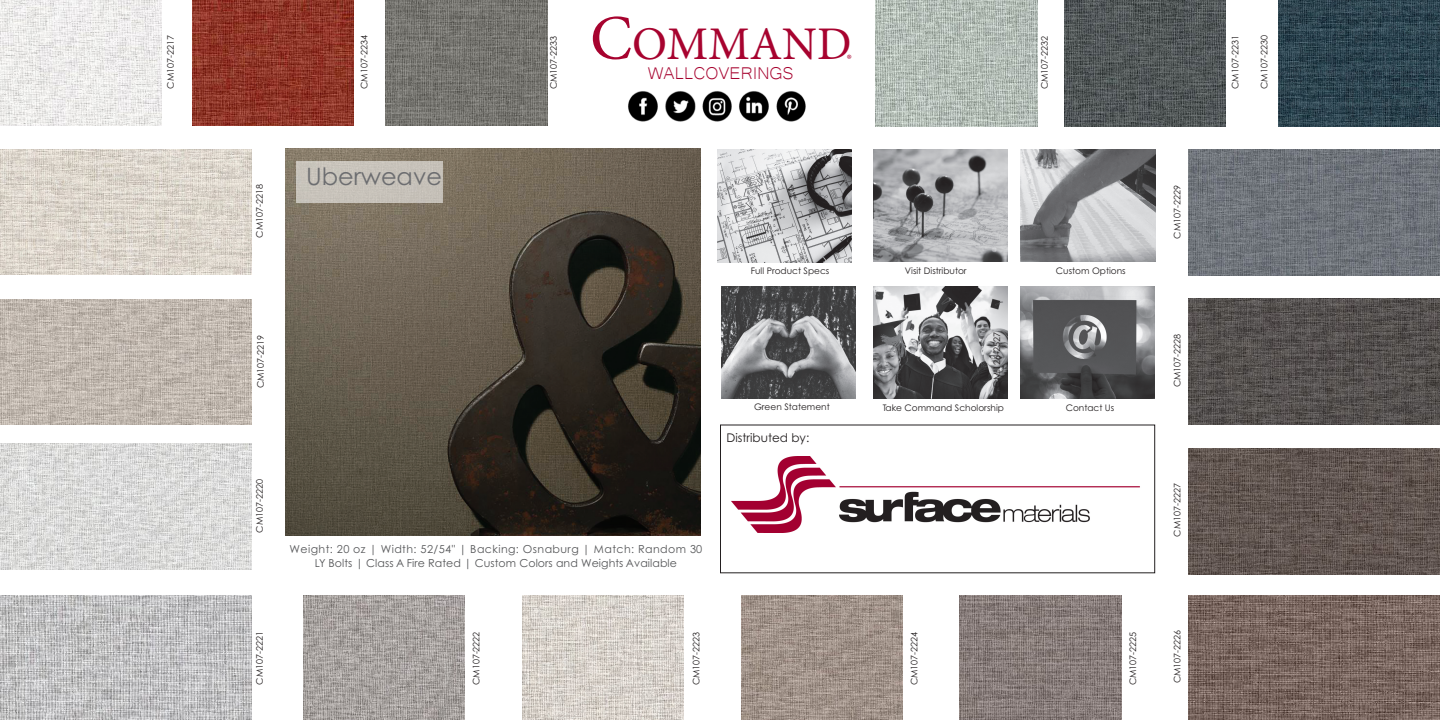
<style>
.page{position:relative;width:1440px;height:720px;background:#fff}
.page>*{position:absolute;margin:0;border:0;box-sizing:border-box;transform-origin:0 0}
.t1{font:46.8px "Minion Pro";color:#a7032f}
.t2{font:24px "Century Gothic Pro";color:#6c6d70}
.t3{font:22px "Microsoft Yi Baiti";color:#a7032f}
.t4{font:15.6px "Minion Pro";color:#a7032f}
.t5{font:12px "Century Gothic Pro";color:#231f20}
.t6{font:11px/14.4px "Century Gothic Pro";letter-spacing:.005em;color:#57585a;text-align:center}
.t7{font:9px "Century Gothic Pro";color:#231f20}
.s1{font-size:63.4px}
</style>
<div class="page">
<img style="left:285px;top:148px;width:416px;height:387px">
<img style="left:1189px;top:149px;width:251px;height:126px">
<img style="left:1189px;top:298px;width:251px;height:126px">
<img style="left:1189px;top:448px;width:251px;height:126px">
<img style="left:873px;top:286px;width:134px;height:112px">
<img style="left:873px;top:150px;width:134px;height:112px">
<img style="left:721px;top:286px;width:135px;height:112px">
<img style="left:718px;top:150px;width:134px;height:112px">
<img style="left:1021px;top:286px;width:134px;height:113px">
<img style="left:1021px;top:150px;width:134px;height:112px">
<div style="left:296px;top:161px;width:147px;height:41px;background:#c7c2ba"></div>
<img style="left:0;top:0;width:161px;height:126px">
<img style="left:0;top:149px;width:252px;height:126px">
<img style="left:0;top:299px;width:252px;height:126px">
<img style="left:0;top:443px;width:252px;height:126px">
<img style="left:0;top:595px;width:252px;height:124px">
<img style="left:1189px;top:595px;width:251px;height:125px">
<img style="left:1279px;top:0;width:161px;height:127px">
<img style="left:303px;top:596px;width:162px;height:123px">
<img style="left:522px;top:596px;width:161px;height:123px">
<img style="left:741px;top:596px;width:162px;height:123px">
<img style="left:960px;top:596px;width:161px;height:124px">
<img style="left:192px;top:0;width:162px;height:126px">
<img style="left:386px;top:0;width:161px;height:126px">
<img style="left:876px;top:0;width:161px;height:126px">
<img style="left:1065px;top:0;width:161px;height:126px">
<img style="left:731px;top:457px;width:409px;height:76px">
<img style="left:628px;top:91px;width:68px;height:31px">
<img style="left:702px;top:91px;width:67px;height:31px">
<img style="left:776px;top:91px;width:30px;height:31px">
<p class="t7" style="left:165px;top:89px;width:55px;rotate:-90deg">CM107-2217</p>
<h1 class="t1" style="left:590px;top:12px;width:263px"><span class="s1">C</span>OMMAND</h1>
<p class="t7" style="left:359px;top:89px;width:55px;rotate:-90deg">CM107-2234</p>
<p class="t7" style="left:548px;top:89px;width:55px;rotate:-90deg">CM107-2233</p>
<p class="t7" style="left:1039px;top:89px;width:55px;rotate:-90deg">CM107-2232</p>
<p class="t7" style="left:1230px;top:89px;width:55px;rotate:-90deg">CM107-2231</p>
<h3 class="t4" style="left:847px;top:49px;width:7px">®</h3>
<h3 class="t3" style="left:648px;top:60px;width:147px">WALLCOVERINGS</h3>
<p class="t7" style="left:1259px;top:89px;width:55px;rotate:-90deg">CM107-2230</p>
<p class="t7" style="left:254px;top:238px;width:55px;rotate:-90deg">CM107-2218</p>
<p class="t7" style="left:255px;top:388px;width:55px;rotate:-90deg">CM107-2219</p>
<p class="t7" style="left:254px;top:533px;width:55px;rotate:-90deg">CM107-2220</p>
<p class="t2" style="left:306px;top:162px;width:137px">Uberweave</p>
<p class="t7" style="left:751px;top:265px;width:80px">Full Product Specs</p>
<p class="t7" style="left:905px;top:266px;width:63px">Visit Distributor</p>
<p class="t7" style="left:1056px;top:266px;width:71px">Custom Options</p>
<p class="t7" style="left:991px;top:388px;width:57px;rotate:-90deg">CMI126-2527</p>
<p class="t7" style="left:754px;top:402px;width:77px">Green Statement</p>
<p class="t7" style="left:883px;top:402px;width:123px">Take Command Scholorship</p>
<p class="t7" style="left:1066px;top:402px;width:50px">Contact Us</p>
<p class="t5" style="left:727px;top:430px;width:84px">Distributed by:</p>
<p class="t6" style="left:290px;top:542px;width:414px">Weight: 20 oz | Width: 52/54" | Backing: Osnaburg | Match: Random 30<br>LY Bolts | Class A Fire Rated | Custom Colors and Weights Available</p>
<p class="t7" style="left:1172px;top:239px;width:55px;rotate:-90deg">CM107-2229</p>
<p class="t7" style="left:1172px;top:387px;width:55px;rotate:-90deg">CM107-2228</p>
<p class="t7" style="left:1172px;top:537px;width:55px;rotate:-90deg">CM107-2227</p>
<p class="t7" style="left:254px;top:685px;width:55px;rotate:-90deg">CM107-2221</p>
<p class="t7" style="left:1172px;top:683px;width:55px;rotate:-90deg">CM107-2226</p>
<p class="t7" style="left:471px;top:685px;width:55px;rotate:-90deg">CM107-2222</p>
<p class="t7" style="left:691px;top:685px;width:55px;rotate:-90deg">CM107-2223</p>
<p class="t7" style="left:909px;top:685px;width:55px;rotate:-90deg">CM107-2224</p>
<p class="t7" style="left:1127px;top:685px;width:55px;rotate:-90deg">CM107-2225</p>
</div>
